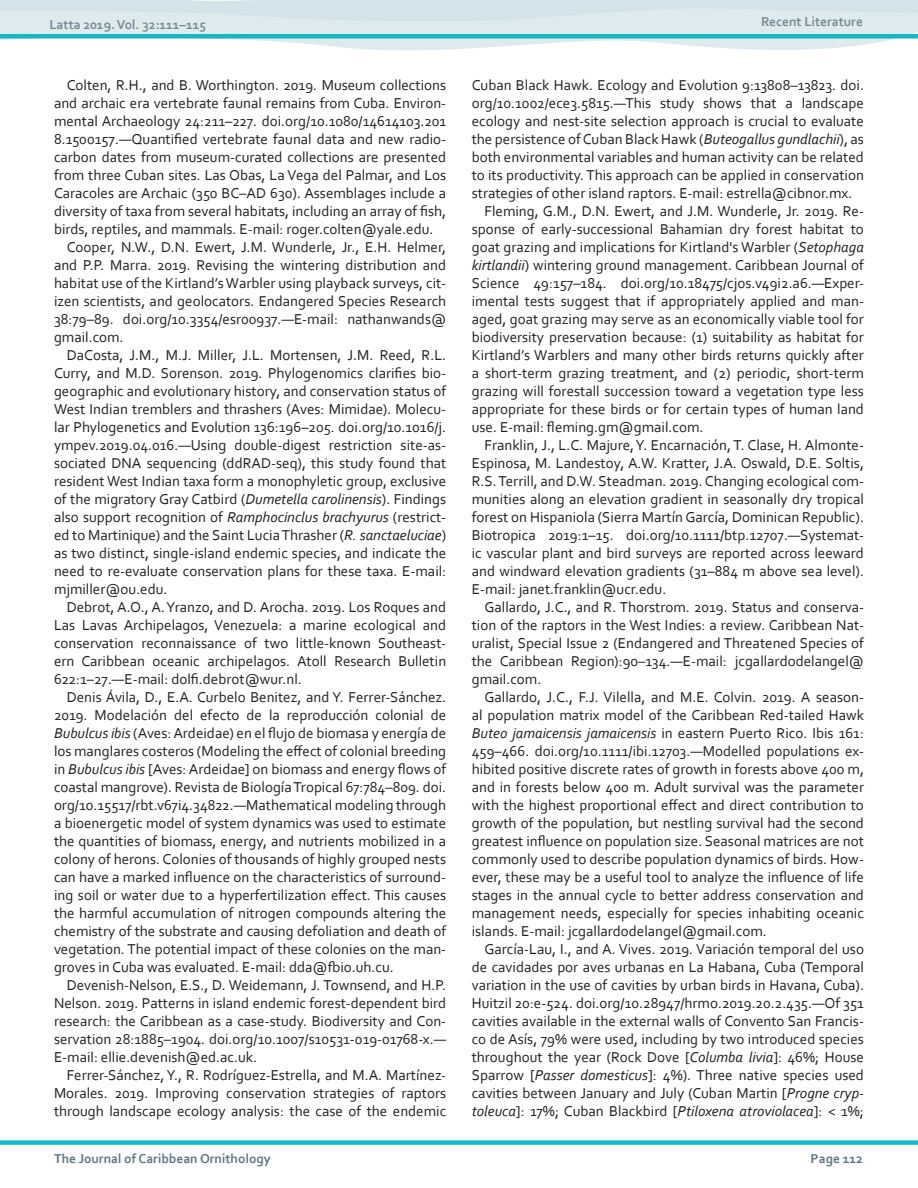
<style>
.page{position:relative;width:918px;height:1188px;background:#fff}
.page>*{position:absolute;margin:0;border:0;box-sizing:border-box;transform-origin:0 0}
.main_body_text{font:15px/18px "Corbel";color:#231f20;text-align:justify}
.t1{font:700 13.5px "Corbel";color:#758b95}
.B_master_page_number{font:700 13.5px "Corbel";color:#5f7682}
.s1{font-style:italic}
</style>
<div class="page">
<svg style="left:0;top:0;width:918px;height:51px;fill:#deeaee"></svg>
<div style="left:0;top:1140px;width:918px;height:5px;background:#16b7c3"></div>
<div style="left:0;top:34px;width:918px;height:5px;background:#16b7c3"></div>
<p class="t1" style="left:49px;top:16px;width:158px">Latta 2019. Vol. 32:111–115</p>
<p class="t1" style="left:761px;top:13px;width:103px">Recent Literature</p>
<p class="main_body_text" style="left:54px;top:76px;width:394px;text-indent:13px">Colten, R.H., and B. Worthington. 2019. Museum collections and archaic era vertebrate faunal remains from Cuba. Environ&shy;mental Archaeology 24:211–227. doi.org/10.1080/14614103.201<br>8.1500157.—Quantified vertebrate faunal data and new radio&shy;carbon dates from museum-curated collections are presented from three Cuban sites. Las Obas, La Vega del Palmar, and Los Caracoles are Archaic (350 BC–AD 630). Assemblages include a diversity of taxa from several habitats, including an array of fish, birds, reptiles, and mammals. E-mail: roger.colten@yale.edu.</p>
<p class="main_body_text" style="left:54px;top:238px;width:394px;text-indent:13px">Cooper, N.W., D.N. Ewert, J.M. Wunderle, Jr., E.H. Helmer, and P.P. Marra. 2019. Revising the wintering distribution and habitat use of the Kirtland’s Warbler using playback surveys, cit&shy;izen scientists, and geolocators. Endangered Species Research 38:79–89. doi.org/10.3354/esr00937.—E-mail: nathanwands@ gmail.com.</p>
<p class="main_body_text" style="left:54px;top:346px;width:394px;text-indent:13px">DaCosta, J.M., M.J. Miller, J.L. Mortensen, J.M. Reed, R.L.<br>Curry, and M.D. Sorenson. 2019. Phylogenomics clarifies bio&shy;geographic and evolutionary history, and conservation status of West Indian tremblers and thrashers (Aves: Mimidae). Molecu&shy;lar Phylogenetics and Evolution 136:196–205. doi.org/10.1016/j. ympev.2019.04.016.—Using double-digest restriction site-as&shy;sociated DNA sequencing (ddRAD-seq), this study found that resident West Indian taxa form a monophyletic group, exclusive of the migratory Gray Catbird (<span class="s1">Dumetella carolinensis</span>). Findings also support recognition of <span class="s1">Ramphocinclus brachyurus</span> (restrict&shy;ed to Martinique) and the Saint Lucia Thrasher (<span class="s1">R. sanctaeluciae</span>) as two distinct, single-island endemic species, and indicate the need to re-evaluate conservation plans for these taxa. E-mail: mjmiller@ou.edu.</p>
<p class="main_body_text" style="left:54px;top:598px;width:394px;text-indent:13px">Debrot, A.O., A. Yranzo, and D. Arocha. 2019. Los Roques and Las Lavas Archipelagos, Venezuela: a marine ecological and conservation reconnaissance of two little-known Southeast&shy;ern Caribbean oceanic archipelagos. Atoll Research Bulletin 622:1–27.—E-mail: dolfi.debrot@wur.nl.</p>
<p class="main_body_text" style="left:54px;top:688px;width:394px;text-indent:13px">Denis Ávila, D., E.A. Curbelo Benitez, and Y. Ferrer-Sánchez.<br>2019. Modelación del efecto de la reproducción colonial de <span class="s1">Bubulcus ibis</span> (Aves: Ardeidae) en el flujo de biomasa y energía de los manglares costeros (Modeling the effect of colonial breeding in <span class="s1">Bubulcus ibis</span> [Aves: Ardeidae] on biomass and energy flows of coastal mangrove). Revista de Biología Tropical 67:784–809. doi. org/10.15517/rbt.v67i4.34822.—Mathematical modeling through a bioenergetic model of system dynamics was used to estimate the quantities of biomass, energy, and nutrients mobilized in a colony of herons. Colonies of thousands of highly grouped nests can have a marked influence on the characteristics of surround&shy;ing soil or water due to a hyperfertilization effect. This causes the harmful accumulation of nitrogen compounds altering the chemistry of the substrate and causing defoliation and death of vegetation. The potential impact of these colonies on the man&shy;groves in Cuba was evaluated. E-mail: dda@fbio.uh.cu.</p>
<p class="main_body_text" style="left:54px;top:976px;width:394px;text-indent:13px">Devenish‐Nelson, E.S., D. Weidemann, J. Townsend, and H.P.<br>Nelson. 2019. Patterns in island endemic forest‐dependent bird research: the Caribbean as a case‐study. Biodiversity and Con&shy;servation 28:1885–1904. doi.org/10.1007/s10531-019-01768-x.— E-mail: ellie.devenish@ed.ac.uk.</p>
<p class="main_body_text" style="left:54px;top:1066px;width:394px;text-indent:13px">Ferrer‐Sánchez, Y., R. Rodríguez‐Estrella, and M.A. Martínez‐ Morales. 2019. Improving conservation strategies of raptors through landscape ecology analysis: the case of the endemic</p>
<p class="main_body_text" style="left:472px;top:76px;width:394px">Cuban Black Hawk. Ecology and Evolution 9:13808–13823. doi. org/10.1002/ece3.5815.—This study shows that a landscape ecology and nest‐site selection approach is crucial to evaluate the persistence of Cuban Black Hawk (<span class="s1">Buteogallus gundlachii</span>), as both environmental variables and human activity can be related to its productivity. This approach can be applied in conservation strategies of other island raptors. E-mail: estrella@cibnor.mx.</p>
<p class="main_body_text" style="left:472px;top:202px;width:394px;text-indent:13px">Fleming, G.M., D.N. Ewert, and J.M. Wunderle, Jr. 2019. Re&shy;sponse of early-successional Bahamian dry forest habitat to goat grazing and implications for Kirtland's Warbler (<span class="s1">Setophaga kirtlandii</span>) wintering ground management. Caribbean Journal of Science 49:157–184. doi.org/10.18475/cjos.v49i2.a6.—Exper&shy;imental tests suggest that if appropriately applied and man&shy;aged, goat grazing may serve as an economically viable tool for biodiversity preservation because: (1) suitability as habitat for Kirtland’s Warblers and many other birds returns quickly after a short-term grazing treatment, and (2) periodic, short-term grazing will forestall succession toward a vegetation type less appropriate for these birds or for certain types of human land use. E-mail: fleming.gm@gmail.com.</p>
<p class="main_body_text" style="left:472px;top:436px;width:394px;text-indent:13px">Franklin, J., L.C. Majure, Y. Encarnación, T. Clase, H. Almonte‐ Espinosa, M. Landestoy, A.W. Kratter, J.A. Oswald, D.E. Soltis, R.S. Terrill, and D.W. Steadman. 2019. Changing ecological com&shy;munities along an elevation gradient in seasonally dry tropical forest on Hispaniola (Sierra Martín García, Dominican Republic).<br>Biotropica 2019:1–15. doi.org/10.1111/btp.12707.—Systemat&shy;ic vascular plant and bird surveys are reported across leeward and windward elevation gradients (31–884 m above sea level).<br>E-mail: janet.franklin@ucr.edu.</p>
<p class="main_body_text" style="left:472px;top:598px;width:394px;text-indent:13px">Gallardo, J.C., and R. Thorstrom. 2019. Status and conserva&shy;tion of the raptors in the West Indies: a review. Caribbean Nat&shy;uralist, Special Issue 2 (Endangered and Threatened Species of the Caribbean Region):90–134.—E-mail: jcgallardodelangel@ gmail.com.</p>
<p class="main_body_text" style="left:472px;top:688px;width:394px;text-indent:13px">Gallardo, J.C., F.J. Vilella, and M.E. Colvin. 2019. A season&shy;al population matrix model of the Caribbean Red‐tailed Hawk <span class="s1">Buteo jamaicensis jamaicensis</span> in eastern Puerto Rico. Ibis 161:<br>459–466. doi.org/10.1111/ibi.12703.—Modelled populations ex&shy;hibited positive discrete rates of growth in forests above 400 m, and in forests below 400 m. Adult survival was the parameter with the highest proportional effect and direct contribution to growth of the population, but nestling survival had the second greatest influence on population size. Seasonal matrices are not commonly used to describe population dynamics of birds. How&shy;ever, these may be a useful tool to analyze the influence of life stages in the annual cycle to better address conservation and management needs, especially for species inhabiting oceanic islands. E-mail: jcgallardodelangel@gmail.com.</p>
<p class="main_body_text" style="left:472px;top:940px;width:394px;text-indent:13px">García-Lau, I., and A. Vives. 2019. Variación temporal del uso de cavidades por aves urbanas en La Habana, Cuba (Temporal variation in the use of cavities by urban birds in Havana, Cuba).<br>Huitzil 20:e-524. doi.org/10.28947/hrmo.2019.20.2.435.—Of 351 cavities available in the external walls of Convento San Francis&shy;co de Asís, 79% were used, including by two introduced species throughout the year (Rock Dove [<span class="s1">Columba livia</span>]: 46%; House Sparrow [<span class="s1">Passer domesticus</span>]: 4%). Three native species used cavities between January and July (Cuban Martin [<span class="s1">Progne cryp&shy;toleuca</span>]: 17%; Cuban Blackbird [<span class="s1">Ptiloxena atroviolacea</span>]: &lt; 1%;</p>
<p class="B_master_page_number" style="left:54px;top:1150px;width:218px">The Journal of Caribbean Ornithology</p>
<p class="B_master_page_number" style="left:811px;top:1150px;width:54px">Page 112</p>
</div>
